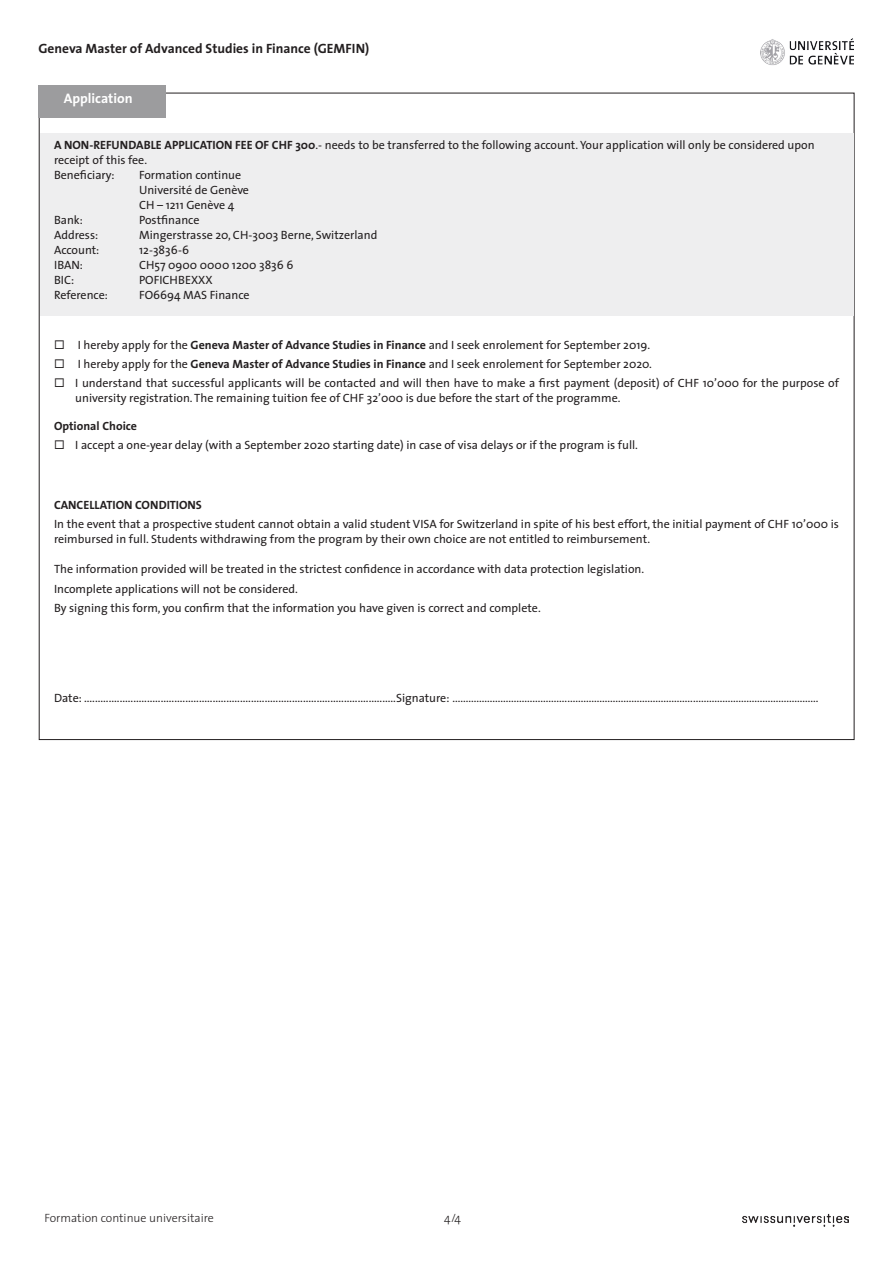
<style>
.page{position:relative;width:893px;height:1263px;background:#fff}
.page>*{position:absolute;margin:0;border:0;box-sizing:border-box;transform-origin:0 0}
.t1{font:700 13.8px "The Sans";color:#fff}
.t2{font:700 13.5px "The Sans";color:#231f20}
.t3{font:12px/15px "The Sans";color:#231f20}
.t4{font:700 12px "The Sans";color:#231f20}
.t5{font:300 12px "The Sans";color:#231f20}
.t6{font:11.7px "The Sans";color:#231f20}
.s1{font-weight:700}
.s2{font-size:12px}
</style>
<div class="page">
<div style="left:40px;top:133px;width:814px;height:182px;background:#eeeeef"></div>
<div style="left:39px;top:85px;width:127px;height:32px;background:#9c9c9e"></div>
<img style="left:761px;top:38px;width:92px;height:27px">
<img style="left:742px;top:1213px;width:106px;height:13px">
<p class="t2" style="left:39px;top:37px;width:332px">Geneva Master of Advanced Studies in Finance (GEMFIN)</p>
<p class="t1" style="left:64px;top:87px;width:71px">Application</p>
<p class="t3" style="left:54px;top:137px;width:762px"><span class="s1">A NON-REFUNDABLE APPLICATION FEE OF CHF 300</span>.- needs to be transferred to the following account. Your application will only be considered upon receipt of this fee.</p>
<p class="t3" style="left:54px;top:167px;width:62px">Beneficiary:</p>
<p class="t3" style="left:139px;top:167px;width:104px">Formation continue</p>
<p class="t3" style="left:139px;top:182px;width:112px">Université de Genève</p>
<p class="t3" style="left:139px;top:197px;width:97px">CH – 1211 Genève 4</p>
<p class="t3" style="left:54px;top:212px;width:30px">Bank:</p>
<p class="t3" style="left:139px;top:212px;width:62px">Postfinance</p>
<p class="t3" style="left:54px;top:227px;width:46px">Address:</p>
<p class="t3" style="left:139px;top:227px;width:240px">Mingerstrasse 20, CH-3003 Berne, Switzerland</p>
<p class="t3" style="left:54px;top:242px;width:47px">Account:</p>
<p class="t3" style="left:139px;top:242px;width:52px">12-3836-6</p>
<p class="t3" style="left:54px;top:257px;width:30px">IBAN:</p>
<p class="t3" style="left:139px;top:257px;width:156px">CH57 0900 0000 1200 3836 6</p>
<p class="t3" style="left:54px;top:272px;width:22px">BIC:</p>
<p class="t3" style="left:139px;top:272px;width:75px">POFICHBEXXX</p>
<p class="t3" style="left:54px;top:287px;width:55px">Reference:</p>
<p class="t3" style="left:139px;top:287px;width:112px">FO6694 MAS Finance</p>
<p class="t3" style="left:54px;top:337px;width:598px">◻ I hereby apply for the <span class="s1">Geneva Master of Advance Studies in Finance</span> and I seek enrolement for September 2019.</p>
<p class="t3" style="left:54px;top:356px;width:599px">◻ I hereby apply for the <span class="s1">Geneva Master of Advance Studies in Finance</span> and I seek enrolement for September 2020.</p>
<p class="t3" style="left:75px;top:375px;width:765px;text-indent:-21px">◻ I understand that successful applicants will be contacted and will then have to make a first payment (deposit) of CHF 10’000 for the purpose of university registration. The remaining tuition fee of CHF 32’000 is due before the start of the programme.</p>
<p class="t4" style="left:54px;top:416px;width:85px">Optional Choice</p>
<p class="t3" style="left:54px;top:437px;width:585px">◻ I accept a one-year delay (with a September 2020 starting date) in case of visa delays or if the program is full.</p>
<p class="t4" style="left:54px;top:495px;width:149px">CANCELLATION CONDITIONS</p>
<p class="t3" style="left:54px;top:516px;width:786px">In the event that a prospective student cannot obtain a valid student VISA for Switzerland in spite of his best effort, the initial payment of CHF 10’000 is reimbursed in full. Students withdrawing from the program by their own choice are not entitled to reimbursement.</p>
<p class="t3" style="left:54px;top:561px;width:592px">The information provided will be treated in the strictest confidence in accordance with data protection legislation.</p>
<p class="t3" style="left:54px;top:581px;width:245px">Incomplete applications will not be considered.</p>
<p class="t3" style="left:54px;top:600px;width:488px">By signing this form, you confirm that the information you have given is correct and complete.</p>
<p class="t6" style="left:54px;top:688px;width:766px"><span class="s2">Date: ..................................................................................................................Signature:</span> .........................................................................................................................................</p>
<p class="t5" style="left:45px;top:1208px;width:171px">Formation continue universitaire</p>
<p class="t5" style="left:444px;top:1208px;width:18px">4/4</p>
</div>
